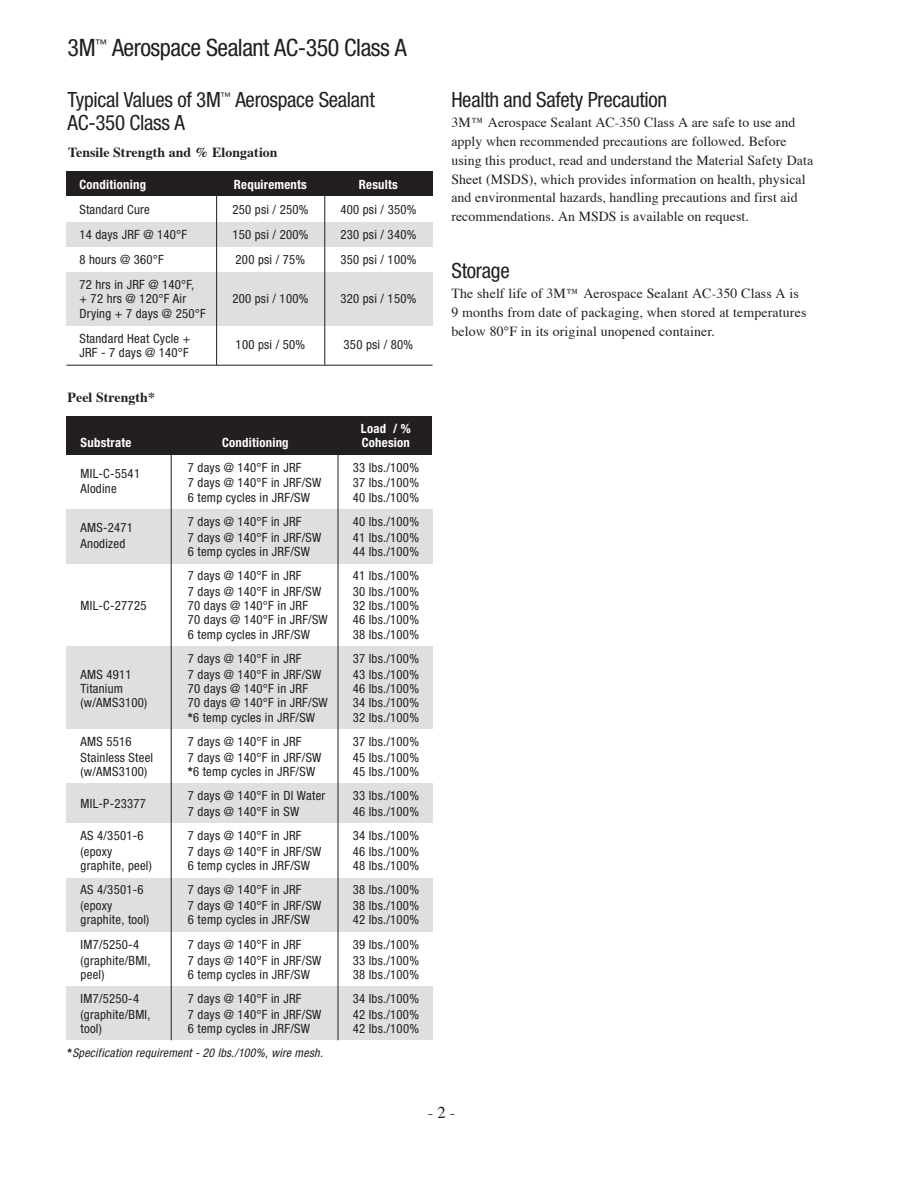
<style>
.page{position:relative;width:918px;height:1188px;background:#fff}
.page>*{position:absolute;margin:0;border:0;box-sizing:border-box;transform-origin:0 0}
.t1{font:condensed 24px "Helvetica Neue";letter-spacing:-.02em;color:#231f20}
.t2{font:condensed 21px/22.5px "Helvetica Neue";letter-spacing:-.015em;color:#231f20}
.t3{font:16.5px "Times";color:#231f20}
.t4{font:13.8px/18.8px "Times";letter-spacing:.005em;color:#231f20}
.t5{font:700 13.8px "Times";letter-spacing:.005em;color:#231f20}
.t6{font:condensed 12.75px/14.2px "Helvetica Neue";letter-spacing:.02em;color:#231f20}
.t7{font:700 condensed 12.75px "Helvetica Neue";letter-spacing:.02em;color:#fff}
.t8{font:italic condensed 12px "Helvetica Neue";letter-spacing:.02em;color:#231f20}
.s1{font-weight:700}
.s2{font-weight:700;font-style:normal}
</style>
<div class="page">
<div style="left:66px;top:509px;width:366px;height:55px;background:#dedfe0"></div>
<div style="left:66px;top:646px;width:366px;height:83px;background:#dedfe0"></div>
<div style="left:66px;top:783px;width:366px;height:40px;background:#dedfe0"></div>
<div style="left:66px;top:878px;width:366px;height:54px;background:#dedfe0"></div>
<div style="left:66px;top:986px;width:366px;height:54px;background:#dedfe0"></div>
<div style="left:66px;top:416px;width:366px;height:39px;background:#231f20"></div>
<hr style="left:171px;top:453px;width:1px;height:587px;background:#231f20">
<hr style="left:338px;top:454px;width:1px;height:586px;background:#231f20">
<div style="left:67px;top:222px;width:366px;height:25px;background:#dedfe0"></div>
<div style="left:67px;top:272px;width:366px;height:53px;background:#dedfe0"></div>
<div style="left:67px;top:171px;width:366px;height:25px;background:#231f20"></div>
<hr style="left:66px;top:365px;width:367px;height:1px;background:#231f20">
<hr style="left:216px;top:195px;width:1px;height:170px;background:#231f20">
<hr style="left:324px;top:194px;width:1px;height:171px;background:#231f20">
<h1 class="t1" style="left:68px;top:39px;width:341px">3M<sup>™</sup> Aerospace Sealant AC-350 Class A</h1>
<h2 class="t2" style="left:68px;top:90px;width:309px">Typical Values of 3M<sup>™</sup> Aerospace Sealant<br>AC-350 Class A</h2>
<p class="t5" style="left:68px;top:147px;width:211px">Tensile Strength and % Elongation</p>
<p class="t7" style="left:79px;top:179px;width:68px">Conditioning</p>
<p class="t7" style="left:234px;top:179px;width:75px">Requirements</p>
<p class="t7" style="left:359px;top:179px;width:40px">Results</p>
<p class="t6" style="left:79px;top:203px;width:72px">Standard Cure</p>
<p class="t6" style="left:232px;top:203px;width:77px">250 psi / 250%</p>
<p class="t6" style="left:340px;top:203px;width:77px">400 psi / 350%</p>
<p class="t6" style="left:79px;top:228px;width:109px">14 days JRF @ 140°F</p>
<p class="t6" style="left:232px;top:228px;width:77px">150 psi / 200%</p>
<p class="t6" style="left:340px;top:228px;width:77px">230 psi / 340%</p>
<p class="t6" style="left:79px;top:253px;width:86px">8 hours @ 360°F</p>
<p class="t6" style="left:236px;top:253px;width:71px">200 psi / 75%</p>
<p class="t6" style="left:340px;top:253px;width:77px">350 psi / 100%</p>
<p class="t6" style="left:79px;top:279px;width:116px">72 hrs in JRF @ 140°F, + 72 hrs @ 120°F Air</p>
<p class="t6" style="left:232px;top:293px;width:77px">200 psi / 100%</p>
<p class="t6" style="left:340px;top:293px;width:77px">320 psi / 150%</p>
<p class="t6" style="left:79px;top:302px;width:128px;line-height:25.2px">Drying + 7 days @ 250°F<br>Standard Heat Cycle +</p>
<p class="t6" style="left:79px;top:346px;width:111px">JRF - 7 days @ 140°F</p>
<p class="t5" style="left:68px;top:391px;width:89px">Peel Strength*</p>
<p class="t6" style="left:236px;top:339px;width:71px">100 psi / 50%</p>
<p class="t6" style="left:344px;top:339px;width:71px">350 psi / 80%</p>
<p class="t7" style="left:361px;top:424px;width:51px">Load / %</p>
<p class="t7" style="left:81px;top:438px;width:52px">Substrate</p>
<p class="t7" style="left:222px;top:438px;width:68px">Conditioning</p>
<p class="t7" style="left:362px;top:438px;width:50px">Cohesion</p>
<p class="t6" style="left:81px;top:467px;width:61px">MIL-C-5541</p>
<p class="t6" style="left:188px;top:461px;width:115px">7 days @ 140°F in JRF</p>
<p class="t6" style="left:353px;top:461px;width:68px">33 lbs./100%</p>
<p class="t6" style="left:81px;top:483px;width:38px">Alodine</p>
<p class="t6" style="left:188px;top:477px;width:135px">7 days @ 140°F in JRF/SW</p>
<p class="t6" style="left:353px;top:477px;width:68px">37 lbs./100%</p>
<p class="t6" style="left:188px;top:491px;width:124px">6 temp cycles in JRF/SW</p>
<p class="t6" style="left:353px;top:491px;width:68px">40 lbs./100%</p>
<p class="t6" style="left:81px;top:521px;width:54px">AMS-2471</p>
<p class="t6" style="left:188px;top:515px;width:115px">7 days @ 140°F in JRF</p>
<p class="t6" style="left:353px;top:515px;width:68px">40 lbs./100%</p>
<p class="t6" style="left:81px;top:537px;width:46px">Anodized</p>
<p class="t6" style="left:188px;top:531px;width:135px">7 days @ 140°F in JRF/SW</p>
<p class="t6" style="left:353px;top:531px;width:68px">41 lbs./100%</p>
<p class="t6" style="left:188px;top:545px;width:124px">6 temp cycles in JRF/SW</p>
<p class="t6" style="left:353px;top:545px;width:68px">44 lbs./100%</p>
<p class="t6" style="left:188px;top:570px;width:115px">7 days @ 140°F in JRF</p>
<p class="t6" style="left:353px;top:570px;width:68px">41 lbs./100%</p>
<p class="t6" style="left:188px;top:585px;width:135px">7 days @ 140°F in JRF/SW</p>
<p class="t6" style="left:353px;top:585px;width:68px">30 lbs./100%</p>
<p class="t6" style="left:81px;top:600px;width:67px">MIL-C-27725</p>
<p class="t6" style="left:188px;top:600px;width:122px">70 days @ 140°F in JRF</p>
<p class="t6" style="left:353px;top:600px;width:68px">32 lbs./100%</p>
<p class="t6" style="left:188px;top:614px;width:141px">70 days @ 140°F in JRF/SW</p>
<p class="t6" style="left:353px;top:614px;width:68px">46 lbs./100%</p>
<p class="t6" style="left:188px;top:628px;width:124px">6 temp cycles in JRF/SW</p>
<p class="t6" style="left:353px;top:628px;width:68px">38 lbs./100%</p>
<p class="t6" style="left:188px;top:652px;width:115px">7 days @ 140°F in JRF</p>
<p class="t6" style="left:353px;top:652px;width:68px">37 lbs./100%</p>
<p class="t6" style="left:81px;top:668px;width:52px">AMS 4911</p>
<p class="t6" style="left:188px;top:668px;width:135px">7 days @ 140°F in JRF/SW</p>
<p class="t6" style="left:353px;top:668px;width:68px">43 lbs./100%</p>
<p class="t6" style="left:81px;top:682px;width:44px">Titanium</p>
<p class="t6" style="left:188px;top:682px;width:122px">70 days @ 140°F in JRF</p>
<p class="t6" style="left:353px;top:682px;width:68px">46 lbs./100%</p>
<p class="t6" style="left:81px;top:697px;width:68px">(w/AMS3100)</p>
<p class="t6" style="left:188px;top:697px;width:141px">70 days @ 140°F in JRF/SW</p>
<p class="t6" style="left:353px;top:697px;width:68px">34 lbs./100%</p>
<p class="t6" style="left:188px;top:711px;width:129px"><span class="s1">*</span>6 temp cycles in JRF/SW</p>
<p class="t6" style="left:353px;top:711px;width:68px">32 lbs./100%</p>
<p class="t6" style="left:81px;top:735px;width:52px">AMS 5516</p>
<p class="t6" style="left:188px;top:735px;width:115px">7 days @ 140°F in JRF</p>
<p class="t6" style="left:353px;top:735px;width:68px">37 lbs./100%</p>
<p class="t6" style="left:81px;top:751px;width:74px">Stainless Steel</p>
<p class="t6" style="left:188px;top:751px;width:135px">7 days @ 140°F in JRF/SW</p>
<p class="t6" style="left:353px;top:751px;width:68px">45 lbs./100%</p>
<p class="t6" style="left:81px;top:765px;width:68px">(w/AMS3100)</p>
<p class="t6" style="left:188px;top:765px;width:129px"><span class="s1">*</span>6 temp cycles in JRF/SW</p>
<p class="t6" style="left:353px;top:765px;width:68px">45 lbs./100%</p>
<p class="t6" style="left:81px;top:797px;width:67px">MIL-P-23377</p>
<p class="t6" style="left:188px;top:790px;width:139px">7 days @ 140°F in DI Water</p>
<p class="t6" style="left:353px;top:790px;width:68px">33 lbs./100%</p>
<p class="t6" style="left:188px;top:805px;width:113px">7 days @ 140°F in SW</p>
<p class="t6" style="left:353px;top:805px;width:68px">46 lbs./100%</p>
<p class="t6" style="left:81px;top:830px;width:64px">AS 4/3501-6</p>
<p class="t6" style="left:188px;top:830px;width:115px">7 days @ 140°F in JRF</p>
<p class="t6" style="left:353px;top:830px;width:68px">34 lbs./100%</p>
<p class="t6" style="left:81px;top:845px;width:33px">(epoxy</p>
<p class="t6" style="left:188px;top:845px;width:135px">7 days @ 140°F in JRF/SW</p>
<p class="t6" style="left:353px;top:845px;width:68px">46 lbs./100%</p>
<p class="t6" style="left:81px;top:860px;width:73px">graphite, peel)</p>
<p class="t6" style="left:188px;top:860px;width:124px">6 temp cycles in JRF/SW</p>
<p class="t6" style="left:353px;top:860px;width:68px">48 lbs./100%</p>
<p class="t6" style="left:81px;top:884px;width:64px">AS 4/3501-6</p>
<p class="t6" style="left:188px;top:884px;width:115px">7 days @ 140°F in JRF</p>
<p class="t6" style="left:353px;top:884px;width:68px">38 lbs./100%</p>
<p class="t6" style="left:81px;top:900px;width:33px">(epoxy</p>
<p class="t6" style="left:188px;top:900px;width:135px">7 days @ 140°F in JRF/SW</p>
<p class="t6" style="left:353px;top:900px;width:68px">38 lbs./100%</p>
<p class="t6" style="left:81px;top:914px;width:70px">graphite, tool)</p>
<p class="t6" style="left:188px;top:914px;width:124px">6 temp cycles in JRF/SW</p>
<p class="t6" style="left:353px;top:914px;width:68px">42 lbs./100%</p>
<p class="t6" style="left:81px;top:938px;width:60px">IM7/5250-4</p>
<p class="t6" style="left:188px;top:938px;width:115px">7 days @ 140°F in JRF</p>
<p class="t6" style="left:353px;top:938px;width:68px">39 lbs./100%</p>
<p class="t6" style="left:81px;top:954px;width:71px">(graphite/BMI,</p>
<p class="t6" style="left:188px;top:954px;width:135px">7 days @ 140°F in JRF/SW</p>
<p class="t6" style="left:353px;top:954px;width:68px">33 lbs./100%</p>
<p class="t6" style="left:81px;top:968px;width:25px">peel)</p>
<p class="t6" style="left:188px;top:968px;width:124px">6 temp cycles in JRF/SW</p>
<p class="t6" style="left:353px;top:968px;width:68px">38 lbs./100%</p>
<p class="t6" style="left:81px;top:993px;width:60px">IM7/5250-4</p>
<p class="t6" style="left:188px;top:993px;width:115px">7 days @ 140°F in JRF</p>
<p class="t6" style="left:353px;top:993px;width:68px">34 lbs./100%</p>
<p class="t6" style="left:81px;top:1008px;width:71px">(graphite/BMI,</p>
<p class="t6" style="left:188px;top:1008px;width:135px">7 days @ 140°F in JRF/SW</p>
<p class="t6" style="left:353px;top:1008px;width:68px">42 lbs./100%</p>
<p class="t6" style="left:81px;top:1023px;width:23px">tool)</p>
<p class="t6" style="left:188px;top:1023px;width:124px">6 temp cycles in JRF/SW</p>
<p class="t6" style="left:353px;top:1023px;width:68px">42 lbs./100%</p>
<p class="t8" style="left:68px;top:1048px;width:257px"><span class="s2">*</span>Specification requirement - 20 lbs./100%, wire mesh.</p>
<h2 class="t2" style="left:451px;top:90px;width:217px">Health and Safety Precaution</h2>
<p class="t4" style="left:451px;top:115px;width:363px">3M™ Aerospace Sealant AC-350 Class A are safe to use and apply when recommended precautions are followed. Before using this product, read and understand the Material Safety Data Sheet (MSDS), which provides information on health, physical and environmental hazards, handling precautions and first aid recommendations. An MSDS is available on request.</p>
<h2 class="t2" style="left:452px;top:261px;width:60px">Storage</h2>
<p class="t4" style="left:452px;top:286px;width:356px">The shelf life of 3M™ Aerospace Sealant AC-350 Class A is<br>9 months from date of packaging, when stored at temperatures below 80°F in its original unopened container.</p>
<p class="t3" style="left:428px;top:1106px;width:29px">- 2 -</p>
</div>
